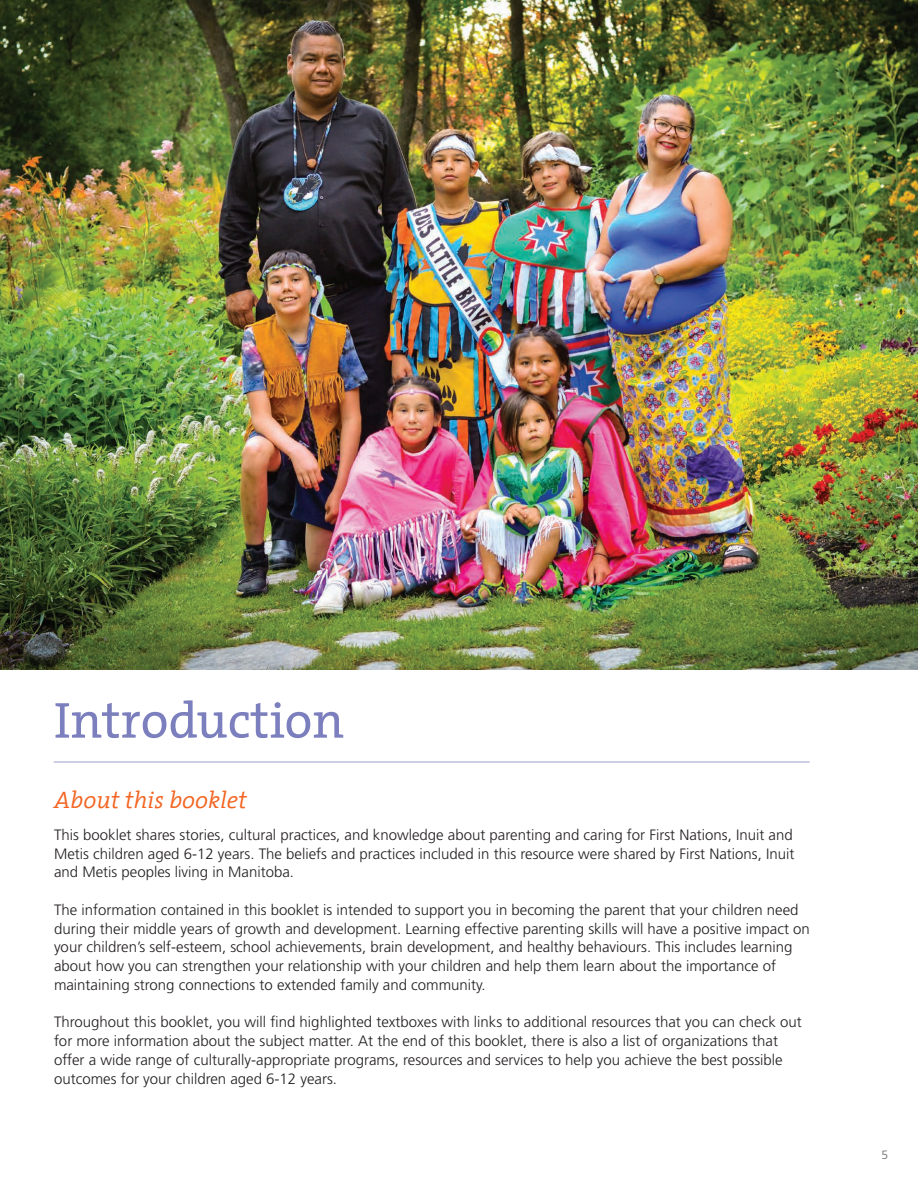
<style>
.page{position:relative;width:918px;height:1188px;background:#fff}
.page>*{position:absolute;margin:0;border:0;box-sizing:border-box;transform-origin:0 0}
.t1{font:51px "The Serif";color:#7c7fbd}
.t2{font:italic 300 24px "The Serif";color:#f36421}
.t3{font:300 15px/18.8px "Frutiger";color:#231f20}
.t4{font:300 12px "Frutiger";color:#636366}
</style>
<div class="page">
<img style="left:1px;top:0;width:917px;height:669px">
<hr style="left:54px;top:762px;width:756px;height:1px;background:#9d9ece">
<h1 class="t1" style="left:54px;top:678px;width:292px">Introduction</h1>
<h2 class="t2" style="left:54px;top:780px;width:194px">About this booklet</h2>
<p class="t3" style="left:54px;top:826px;width:742px;text-align:justify">This booklet shares stories, cultural practices, and knowledge about parenting and caring for First Nations, Inuit and Metis children aged 6-12 years. The beliefs and practices included in this resource were shared by First Nations, Inuit and Metis peoples living in Manitoba.</p>
<p class="t3" style="left:54px;top:901px;width:757px">The information contained in this booklet is intended to support you in becoming the parent that your children need during their middle years of growth and development. Learning effective parenting skills will have a positive impact on your children’s self-esteem, school achievements, brain development, and healthy behaviours. This includes learning about how you can strengthen your relationship with your children and help them learn about the importance of maintaining strong connections to extended family and community.</p>
<p class="t3" style="left:54px;top:1013px;width:749px">Throughout this booklet, you will find highlighted textboxes with links to additional resources that you can check out for more information about the subject matter. At the end of this booklet, there is also a list of organizations that offer a wide range of culturally-appropriate programs, resources and services to help you achieve the best possible outcomes for your children aged 6-12 years.</p>
<p class="t4" style="left:881px;top:1148px;width:8px">5</p>
</div>
